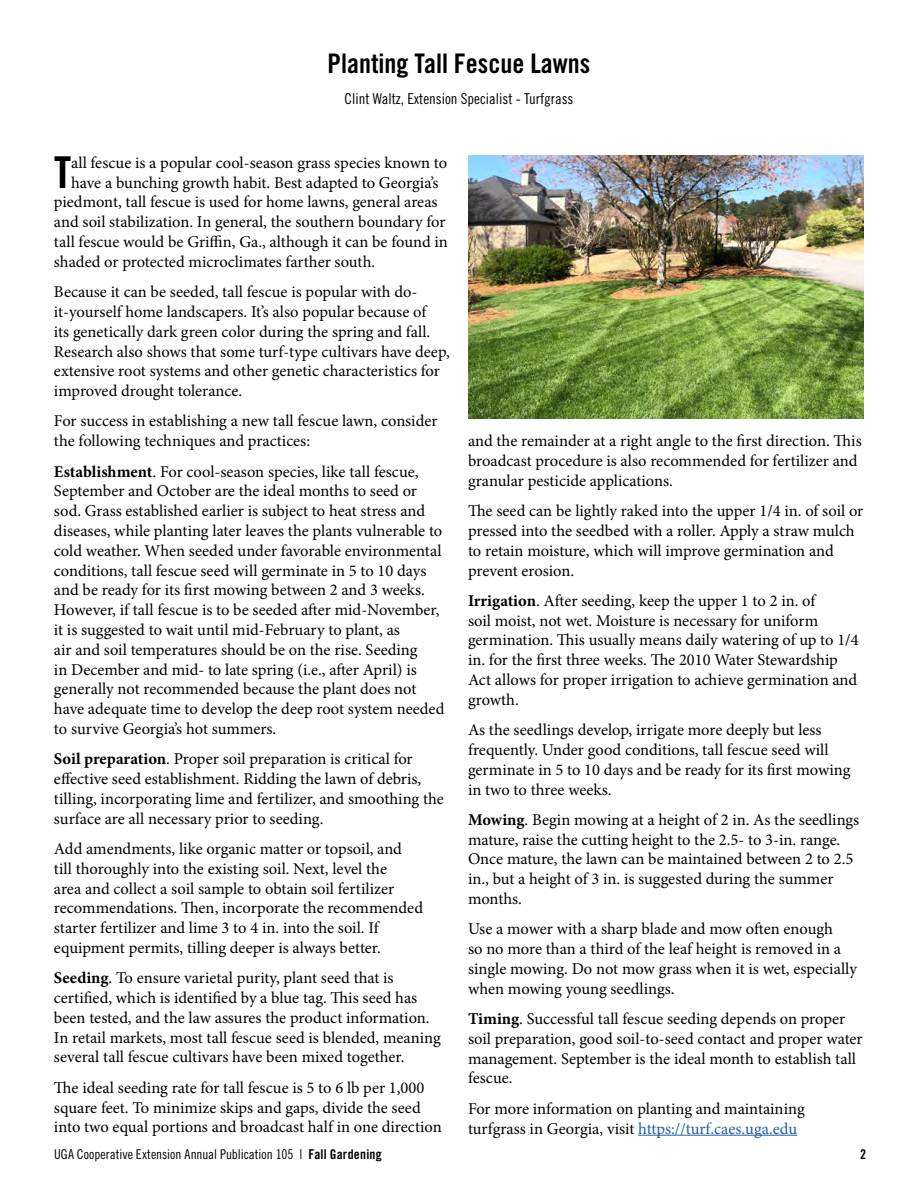
<style>
.page{position:relative;width:918px;height:1188px;background:#fff}
.page>*{position:absolute;margin:0;border:0;box-sizing:border-box;transform-origin:0 0}
.t1{font:43.95px "Trade Gothic LT Std Bd Cn 20";color:#000}
.t2{font:27px "Trade Gothic LT Std Bd Cn 20";color:#000}
.t3{font:16.5px/19.8px "Minion Pro";color:#000}
.t4{font:15px "Trade Gothic LT Std Cn 18";color:#000}
.t5{font:13.5px "Trade Gothic LT Std Cn 18";color:#000}
.t6{font:13.5px "Trade Gothic LT Std Bd Cn 20";color:#000}
.s1{font-weight:700}
.s2{color:#215e9e}
.s3{font-family:"Trade Gothic LT Std Bd Cn 20"}
</style>
<div class="page">
<hr style="left:638px;top:1135px;width:159px;height:1px;background:#215e9e">
<img style="left:468px;top:156px;width:396px;height:262px">
<p class="t2" style="left:328px;top:47px;width:264px">Planting Tall Fescue Lawns</p>
<p class="t4" style="left:345px;top:90px;width:230px">Clint Waltz, Extension Specialist - Turfgrass</p>
<p class="t1" style="left:54px;top:145px;width:19px">T</p>
<p class="t3" style="left:71px;top:153px;width:378px">all fescue is a popular cool-season grass species known to</p>
<p class="t3" style="left:71px;top:173px;width:369px">have a bunching growth habit. Best adapted to Georgia’s</p>
<p class="t3" style="left:54px;top:192px;width:385px">piedmont, tall fescue is used for home lawns, general areas</p>
<p class="t3" style="left:54px;top:212px;width:393px">and soil stabilization. In general, the southern boundary for</p>
<p class="t3" style="left:54px;top:232px;width:396px">tall fescue would be Griffin, Ga., although it can be found in</p>
<p class="t3" style="left:54px;top:252px;width:323px">shaded or protected microclimates farther south.</p>
<p class="t3" style="left:54px;top:282px;width:397px">Because it can be seeded, tall fescue is popular with do&shy;it-yourself home landscapers. It’s also popular because of<br>its genetically dark green color during the spring and fall.<br>Research also shows that some turf-type cultivars have deep, extensive root systems and other genetic characteristics for improved drought tolerance.</p>
<p class="t3" style="left:54px;top:411px;width:385px">For success in establishing a new tall fescue lawn, consider the following techniques and practices:</p>
<p class="t3" style="left:54px;top:461px;width:392px"><span class="s1">Establishment</span>. For cool-season species, like tall fescue, September and October are the ideal months to seed or sod. Grass established earlier is subject to heat stress and diseases, while planting later leaves the plants vulnerable to cold weather. When seeded under favorable environmental conditions, tall fescue seed will germinate in 5 to 10 days and be ready for its first mowing between 2 and 3 weeks.<br>However, if tall fescue is to be seeded after mid-November, it is suggested to wait until mid-February to plant, as<br>air and soil temperatures should be on the rise. Seeding<br>in December and mid- to late spring (i.e., after April) is generally not recommended because the plant does not have adequate time to develop the deep root system needed to survive Georgia’s hot summers.</p>
<p class="t3" style="left:54px;top:749px;width:391px"><span class="s1">Soil preparation</span>. Proper soil preparation is critical for effective seed establishment. Ridding the lawn of debris, tilling, incorporating lime and fertilizer, and smoothing the surface are all necessary prior to seeding.</p>
<p class="t3" style="left:54px;top:839px;width:371px">Add amendments, like organic matter or topsoil, and till thoroughly into the existing soil. Next, level the<br>area and collect a soil sample to obtain soil fertilizer recommendations. Then, incorporate the recommended starter fertilizer and lime 3 to 4 in. into the soil. If equipment permits, tilling deeper is always better.</p>
<p class="t3" style="left:54px;top:968px;width:388px"><span class="s1">Seeding</span>. To ensure varietal purity, plant seed that is certified, which is identified by a blue tag. This seed has been tested, and the law assures the product information.<br>In retail markets, most tall fescue seed is blended, meaning several tall fescue cultivars have been mixed together.</p>
<p class="t3" style="left:54px;top:1078px;width:389px">The ideal seeding rate for tall fescue is 5 to 6 lb per 1,000 square feet. To minimize skips and gaps, divide the seed into two equal portions and broadcast half in one direction</p>
<p class="t3" style="left:468px;top:431px;width:395px">and the remainder at a right angle to the first direction. This broadcast procedure is also recommended for fertilizer and granular pesticide applications.</p>
<p class="t3" style="left:468px;top:501px;width:397px">The seed can be lightly raked into the upper 1/4 in. of soil or pressed into the seedbed with a roller. Apply a straw mulch to retain moisture, which will improve germination and prevent erosion.</p>
<p class="t3" style="left:468px;top:591px;width:392px"><span class="s1">Irrigation</span>. After seeding, keep the upper 1 to 2 in. of<br>soil moist, not wet. Moisture is necessary for uniform germination. This usually means daily watering of up to 1/4 in. for the first three weeks. The 2010 Water Stewardship Act allows for proper irrigation to achieve germination and growth.</p>
<p class="t3" style="left:468px;top:720px;width:384px">As the seedlings develop, irrigate more deeply but less frequently. Under good conditions, tall fescue seed will germinate in 5 to 10 days and be ready for its first mowing in two to three weeks.</p>
<p class="t3" style="left:468px;top:810px;width:393px"><span class="s1">Mowing</span>. Begin mowing at a height of 2 in. As the seedlings mature, raise the cutting height to the 2.5- to 3-in. range.<br>Once mature, the lawn can be maintained between 2 to 2.5 in., but a height of 3 in. is suggested during the summer months.</p>
<p class="t3" style="left:468px;top:919px;width:390px">Use a mower with a sharp blade and mow often enough<br>so no more than a third of the leaf height is removed in a single mowing. Do not mow grass when it is wet, especially when mowing young seedlings.</p>
<p class="t3" style="left:468px;top:1009px;width:396px"><span class="s1">Timing</span>. Successful tall fescue seeding depends on proper soil preparation, good soil-to-seed contact and proper water management. September is the ideal month to establish tall fescue.</p>
<p class="t3" style="left:468px;top:1099px;width:338px">For more information on planting and maintaining turfgrass in Georgia, visit <span class="s2">https://turf.caes.uga.edu</span></p>
<p class="t5" style="left:54px;top:1146px;width:329px">UGA Cooperative Extension Annual Publication 105 | <span class="s3">Fall Gardening</span></p>
<p class="t6" style="left:860px;top:1146px;width:7px">2</p>
</div>
